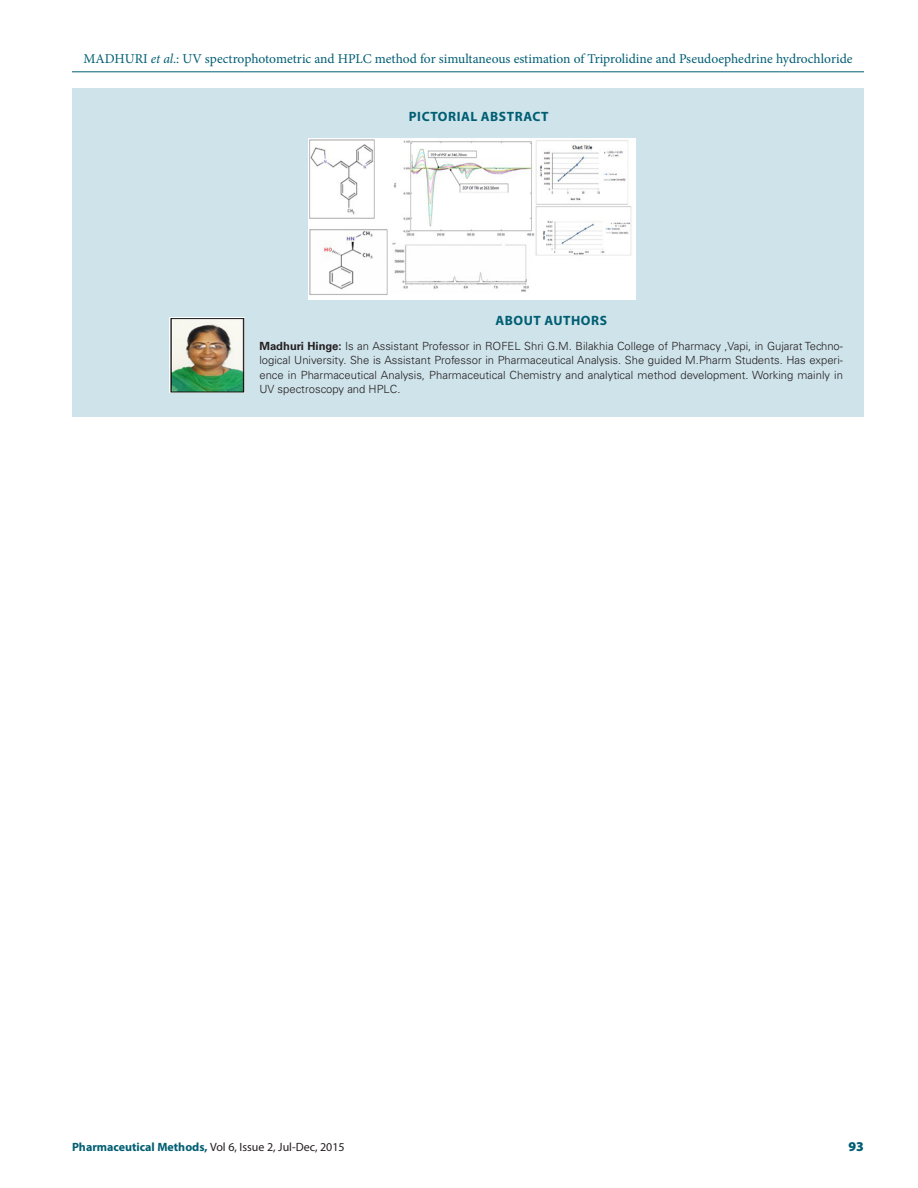
<style>
.page{position:relative;width:918px;height:1188px;background:#fff}
.page>*{position:absolute;margin:0;border:0;box-sizing:border-box;transform-origin:0 0}
.t1{font:13.5px "Minion Pro";color:#005e73}
.ABS_HD_1{font:700 13.5px "Myriad Pro";letter-spacing:.04em;color:#005e73}
.t2{font:900 13.5px "Myriad Pro";color:#005e73}
.t3{font:12px "Myriad Pro";color:#231f20}
.ABS_AU_TX{font:300 11.25px/14.2px "Univers LT Std";color:#231f20;text-align:justify}
.s1{font-style:italic}
.s2{font-weight:700}
.s3{font-weight:700;color:#005e73}
</style>
<div class="page">
<hr style="left:72px;top:72px;width:792px;height:1px;background:#005e73">
<div style="left:72px;top:88px;width:792px;height:328px;background:#cfe3ea"></div>
<img style="left:308px;top:139px;width:328px;height:160px">
<img style="left:169px;top:318px;width:75px;height:75px">
<p class="t1" style="left:83px;top:50px;width:771px">MADHURI <span class="s1">et al</span>.: UV spectrophotometric and HPLC method for simultaneous estimation of Triprolidine and Pseudoephedrine hydrochloride</p>
<p class="ABS_HD_1" style="left:409px;top:108px;width:141px">PICTORIAL ABSTRACT</p>
<p class="ABS_HD_1" style="left:495px;top:312px;width:113px">ABOUT AUTHORS</p>
<p class="ABS_AU_TX" style="left:259px;top:339px;width:585px"><span class="s2">Madhuri Hinge:</span> Is an Assistant Professor in ROFEL Shri G.M. Bilakhia College of Pharmacy ,Vapi, in Gujarat Techno&shy;logical University. She is Assistant Professor in Pharmaceutical Analysis. She guided M.Pharm Students. Has experi&shy;ence in Pharmaceutical Analysis, Pharmaceutical Chemistry and analytical method development. Working mainly in UV spectroscopy and HPLC.</p>
<p class="t3" style="left:72px;top:1139px;width:274px"><span class="s3">Pharmaceutical Methods,</span> Vol 6, Issue 2, Jul-Dec, 2015</p>
<p class="t2" style="left:849px;top:1138px;width:17px">93</p>
</div>
